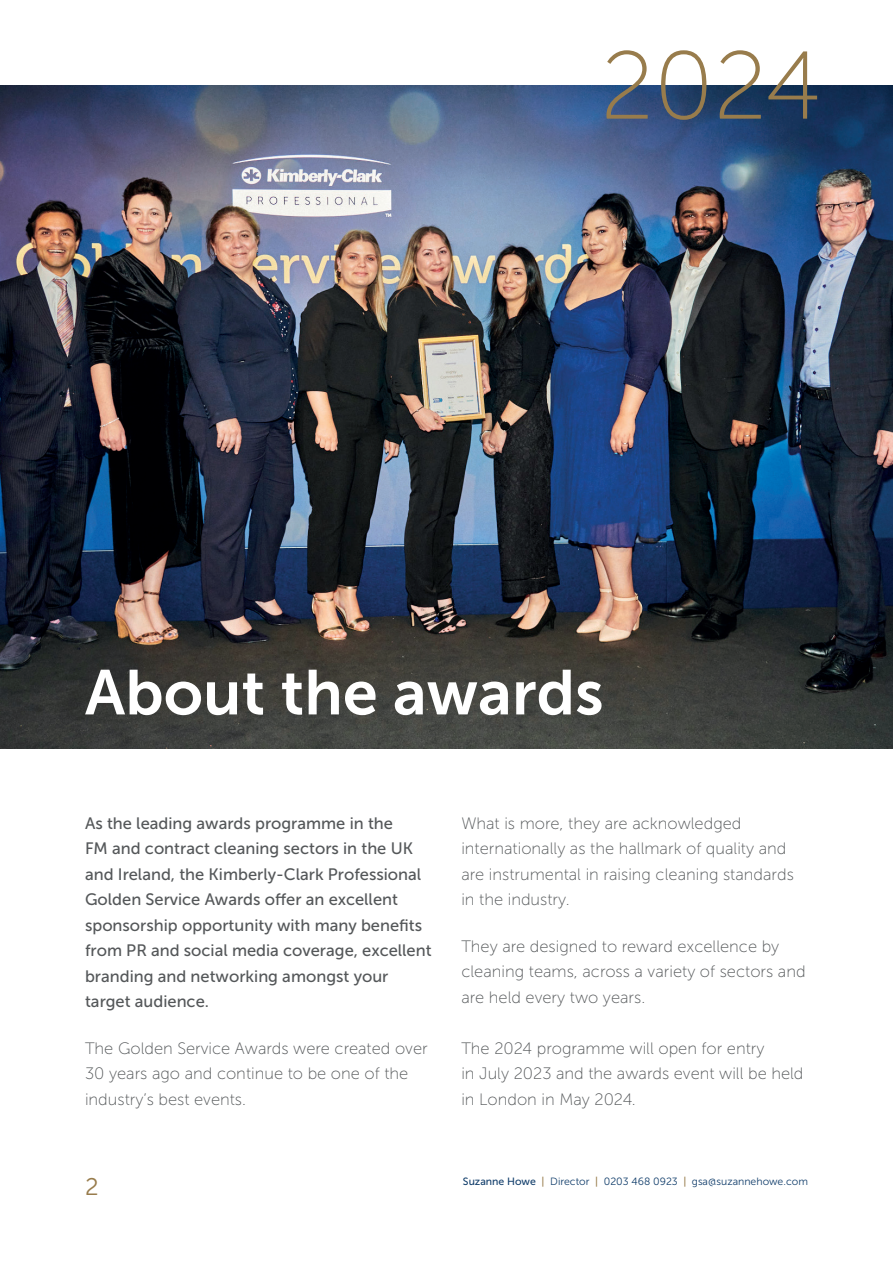
<style>
.page{position:relative;width:893px;height:1263px;background:#fff}
.page>*{position:absolute;margin:0;border:0;box-sizing:border-box;transform-origin:0 0}
.t1{font:96px "Museo Sans 100";color:#987c4c}
.t2{font:63px "Museo Sans 700";color:#fff}
.t3{font:24px "Museo Sans 300";color:#987c4c}
.t4{font:16.5px/25.5px "Museo Sans 100";color:#545759}
.t5{font:16.5px/25.5px "Museo Sans 500";color:#545759}
.t6{font:10.5px "Museo Sans 300";color:#133f6c}
.s1{font-family:"Museo Sans 500"}
.s2{font-family:"Museo Sans 500";color:#987c4c}
</style>
<div class="page">
<img style="left:0;top:85px;width:893px;height:663px">
<h1 class="t1" style="left:600px;top:35px;width:222px">2024</h1>
<h2 class="t2" style="left:85px;top:658px;width:520px">About the awards</h2>
<p class="t5" style="left:85px;top:810px;width:348px">As the leading awards programme in the<br>FM and contract cleaning sectors in the UK and Ireland, the Kimberly-Clark Professional Golden Service Awards offer an excellent sponsorship opportunity with many benefits from PR and social media coverage, excellent branding and networking amongst your target audience.</p>
<p class="t4" style="left:85px;top:1036px;width:344px">The Golden Service Awards were created over<br>30 years ago and continue to be one of the industry’s best events.</p>
<h3 class="t3" style="left:85px;top:1173px;width:15px">2</h3>
<p class="t4" style="left:461px;top:810px;width:334px">What is more, they are acknowledged internationally as the hallmark of quality and are instrumental in raising cleaning standards in the industry.</p>
<p class="t4" style="left:461px;top:933px;width:346px">They are designed to reward excellence by cleaning teams, across a variety of sectors and are held every two years.</p>
<p class="t4" style="left:461px;top:1035px;width:344px">The 2024 programme will open for entry<br>in July 2023 and the awards event will be held in London in May 2024.</p>
<p class="t6" style="left:463px;top:1176px;width:346px"><span class="s1">Suzanne Howe</span> <span class="s2">|</span> Director <span class="s2">|</span> 0203 468 0923 <span class="s2">|</span> gsa@suzannehowe.com</p>
</div>
